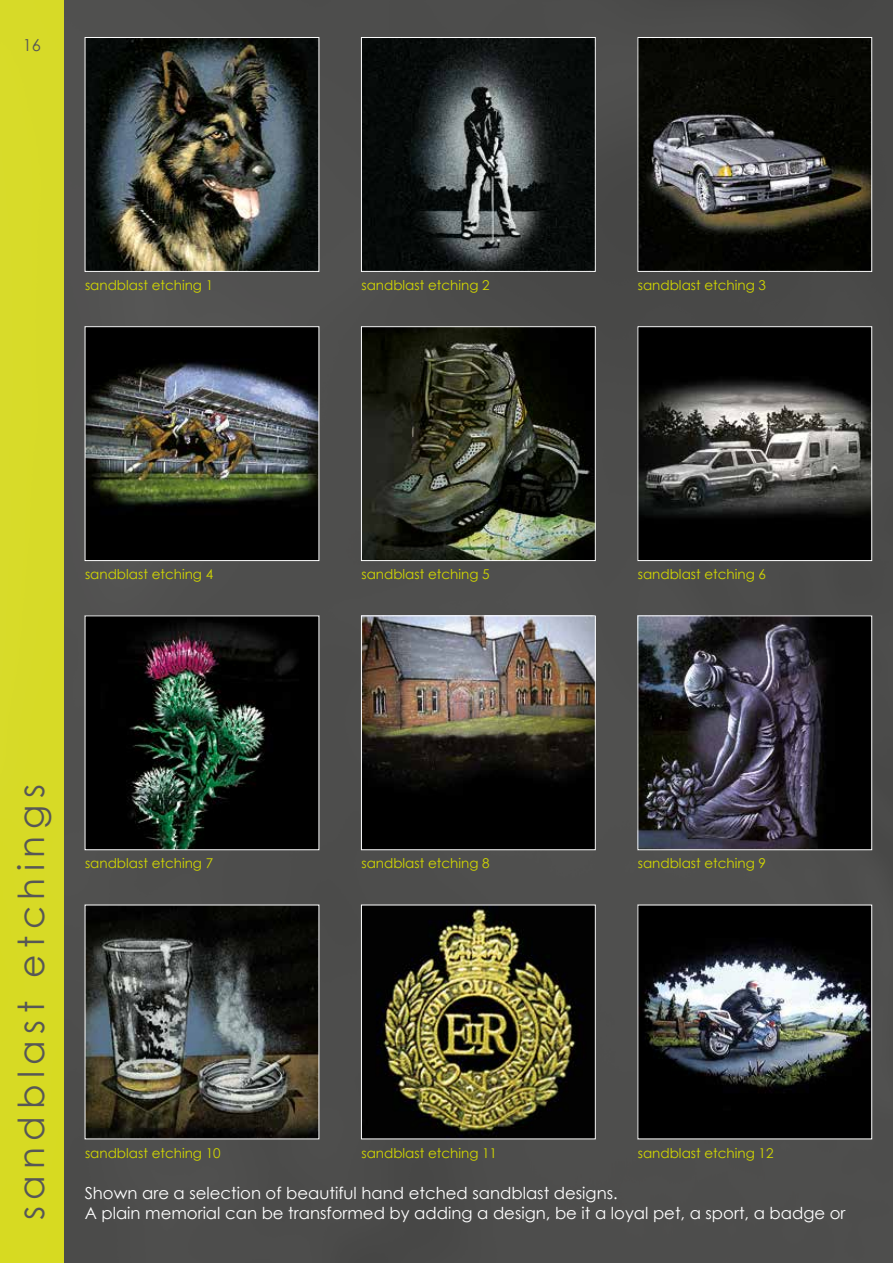
<style>
.page{position:relative;width:893px;height:1263px;background:#fff}
.page>*{position:absolute;margin:0;border:0;box-sizing:border-box;transform-origin:0 0}
.t1{font:36px "Century Gothic";letter-spacing:.18em;color:#575756}
.t2{font:16.5px/19.8px "Century Gothic";color:#fff}
.t3{font:16.5px "Century Gothic";color:#575756}
.t4{font:13.5px "Century Gothic";color:#d3d800}
</style>
<div class="page">
<div style="left:64px;top:0;width:828px;height:1263px;background:#4e4d4c"></div>
<hr style="left:892px;top:0;width:1px;height:1263px;background:#575756">
<div style="left:0;top:0;width:64px;height:1263px;background:#d8db2c"></div>
<img style="left:87px;top:617px;width:230px;height:231px">
<img style="left:87px;top:907px;width:230px;height:230px">
<img style="left:87px;top:328px;width:230px;height:231px">
<div style="left:85px;top:326px;width:234px;height:235px;border:1px solid #fff"></div>
<img style="left:87px;top:39px;width:230px;height:231px">
<div style="left:85px;top:37px;width:234px;height:235px;border:1px solid #fff"></div>
<img style="left:363px;top:617px;width:231px;height:231px">
<div style="left:361px;top:615px;width:235px;height:235px;border:1px solid #fff"></div>
<img style="left:363px;top:907px;width:231px;height:230px">
<div style="left:361px;top:905px;width:235px;height:234px;border:1px solid #fff"></div>
<img style="left:363px;top:328px;width:231px;height:231px">
<div style="left:361px;top:326px;width:235px;height:235px;border:1px solid #fff"></div>
<img style="left:363px;top:39px;width:231px;height:231px">
<div style="left:361px;top:37px;width:235px;height:235px;border:1px solid #fff"></div>
<img style="left:639px;top:617px;width:231px;height:231px">
<img style="left:639px;top:907px;width:231px;height:230px">
<img style="left:639px;top:328px;width:231px;height:231px">
<div style="left:637px;top:326px;width:235px;height:235px;border:1px solid #fff"></div>
<img style="left:639px;top:39px;width:231px;height:231px">
<div style="left:637px;top:37px;width:235px;height:235px;border:1px solid #fff"></div>
<p class="t3" style="left:23px;top:33px;width:20px">16</p>
<p class="t4" style="left:85px;top:276px;width:130px">sandblast etching 1</p>
<p class="t4" style="left:361px;top:276px;width:130px">sandblast etching 2</p>
<p class="t4" style="left:638px;top:276px;width:130px">sandblast etching 3</p>
<p class="t4" style="left:85px;top:565px;width:130px">sandblast etching 4</p>
<p class="t4" style="left:361px;top:565px;width:130px">sandblast etching 5</p>
<p class="t4" style="left:638px;top:565px;width:130px">sandblast etching 6</p>
<h1 class="t1" style="left:6px;top:1220px;width:438px;rotate:-90deg">sandblast etchings</h1>
<p class="t4" style="left:85px;top:854px;width:130px">sandblast etching 7</p>
<p class="t4" style="left:85px;top:1143px;width:137px">sandblast etching 10</p>
<p class="t4" style="left:361px;top:854px;width:130px">sandblast etching 8</p>
<p class="t4" style="left:361px;top:1143px;width:137px">sandblast etching 11</p>
<p class="t4" style="left:638px;top:854px;width:130px">sandblast etching 9</p>
<p class="t4" style="left:638px;top:1143px;width:137px">sandblast etching 12</p>
<p class="t2" style="left:85px;top:1183px;width:762px">Shown are a selection of beautiful hand etched sandblast designs.<br>A plain memorial can be transformed by adding a design, be it a loyal pet, a sport, a badge or</p>
</div>
